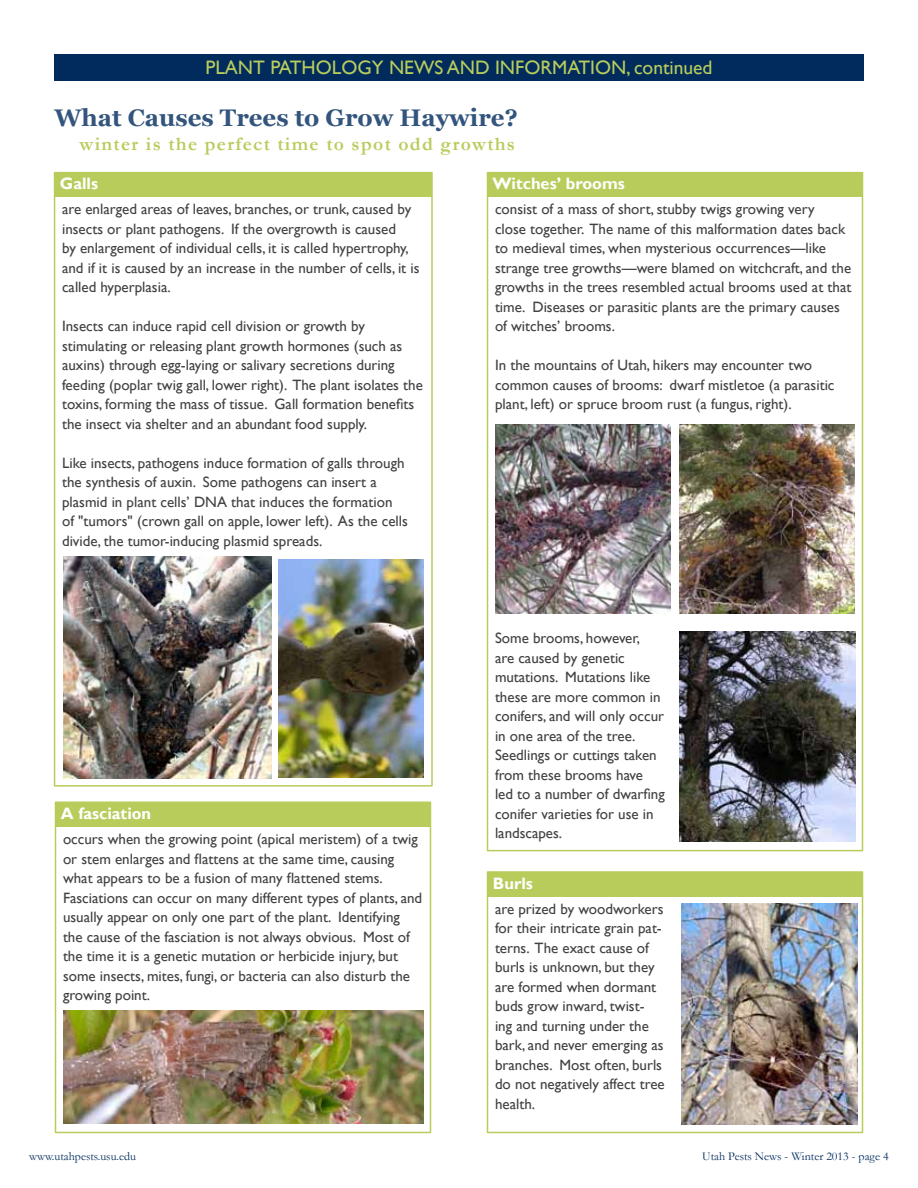
<style>
.page{position:relative;width:918px;height:1188px;background:#fff}
.page>*{position:absolute;margin:0;border:0;box-sizing:border-box;transform-origin:0 0}
.t1{font:700 24px "Georgia";color:#33557d}
.t2{font:19.5px "Gill Sans";color:#b8cc5c}
.t3{font:700 19.5px "Garamond";letter-spacing:.07em;color:#b8cc5c}
.t4{font:700 16.5px "Gill Sans";color:#fff}
.t5{font:15px/19.5px "Gill Sans";color:#414042}
.t6{font:12px "Garamond";color:#002b5c}
</style>
<div class="page">
<div style="left:487px;top:871px;width:376px;height:262px;border:2px solid #b8cc5c"></div>
<div style="left:55px;top:802px;width:376px;height:331px;border:2px solid #b8cc5c"></div>
<div style="left:56px;top:802px;width:374px;height:25px;background:#b8cc5c"></div>
<div style="left:54px;top:172px;width:379px;height:615px;border:2px solid #b8cc5c"></div>
<div style="left:487px;top:172px;width:376px;height:679px;border:2px solid #b8cc5c"></div>
<div style="left:54px;top:54px;width:810px;height:27px;background:#002b5c"></div>
<img style="left:64px;top:1011px;width:360px;height:112px">
<img style="left:64px;top:557px;width:207px;height:222px">
<img style="left:681px;top:903px;width:176px;height:222px">
<img style="left:495px;top:425px;width:175px;height:188px">
<img style="left:680px;top:425px;width:175px;height:188px">
<img style="left:279px;top:560px;width:145px;height:218px">
<div style="left:55px;top:173px;width:377px;height:24px;background:#b8cc5c"></div>
<div style="left:487px;top:173px;width:375px;height:24px;background:#b8cc5c"></div>
<div style="left:488px;top:872px;width:374px;height:25px;background:#b8cc5c"></div>
<img style="left:679px;top:632px;width:176px;height:209px">
<h2 class="t2" style="left:205px;top:56px;width:198px">PLANT PATHOLOGY news</h2>
<h2 class="t2" style="left:447px;top:56px;width:15px">and</h2>
<h2 class="t2" style="left:495px;top:56px;width:13px">information</h2>
<h2 class="t2" style="left:626px;top:56px;width:88px">, continued</h2>
<h1 class="t1" style="left:55px;top:103px;width:465px">What Causes Trees to Grow Haywire?</h1>
<h2 class="t3" style="left:80px;top:130px;width:437px">winter is the perfect time to spot odd growths</h2>
<p class="t4" style="left:60px;top:174px;width:40px">Galls</p>
<p class="t4" style="left:492px;top:174px;width:134px">Witches’ brooms</p>
<p class="t5" style="left:62px;top:200px;width:359px">are enlarged areas of leaves, branches, or trunk, caused by insects or plant pathogens. If the overgrowth is caused<br>by enlargement of individual cells, it is called hypertrophy, and if it is caused by an increase in the number of cells, it is called hyperplasia.</p>
<p class="t5" style="left:62px;top:317px;width:362px">Insects can induce rapid cell division or growth by stimulating or releasing plant growth hormones (such as auxins) through egg-laying or salivary secretions during feeding (poplar twig gall, lower right). The plant isolates the toxins, forming the mass of tissue. Gall formation benefits the insect via shelter and an abundant food supply.</p>
<p class="t5" style="left:62px;top:453px;width:347px">Like insects, pathogens induce formation of galls through the synthesis of auxin. Some pathogens can insert a plasmid in plant cells’ DNA that induces the formation of "tumors" (crown gall on apple, lower left). As the cells divide, the tumor-inducing plasmid spreads.</p>
<p class="t4" style="left:61px;top:804px;width:92px">A fasciation</p>
<p class="t5" style="left:63px;top:829px;width:361px">occurs when the growing point (apical meristem) of a twig or stem enlarges and flattens at the same time, causing what appears to be a fusion of many flattened stems.<br>Fasciations can occur on many different types of plants, and usually appear on only one part of the plant. Identifying the cause of the fasciation is not always obvious. Most of the time it is a genetic mutation or herbicide injury, but some insects, mites, fungi, or bacteria can also disturb the growing point.</p>
<p class="t5" style="left:495px;top:200px;width:358px">consist of a mass of short, stubby twigs growing very<br>close together. The name of this malformation dates back to medieval times, when mysterious occurrences—like strange tree growths—were blamed on witchcraft, and the growths in the trees resembled actual brooms used at that time. Diseases or parasitic plants are the primary causes of witches’ brooms.</p>
<p class="t5" style="left:495px;top:356px;width:341px">In the mountains of Utah, hikers may encounter two common causes of brooms: dwarf mistletoe (a parasitic plant, left) or spruce broom rust (a fungus, right).</p>
<p class="t5" style="left:495px;top:629px;width:171px">Some brooms, however,<br>are caused by genetic mutations. Mutations like these are more common in conifers, and will only occur in one area of the tree.<br>Seedlings or cuttings taken from these brooms have led to a number of dwarfing conifer varieties for use in landscapes.</p>
<p class="t4" style="left:493px;top:873px;width:42px">Burls</p>
<p class="t5" style="left:495px;top:899px;width:171px">are prized by woodworkers for their intricate grain pat&shy;terns. The exact cause of burls is unknown, but they are formed when dormant buds grow inward, twist&shy;ing and turning under the bark, and never emerging as branches. Most often, burls do not negatively affect tree health.</p>
<p class="t6" style="left:29px;top:1149px;width:108px">www.utahpests.usu.edu</p>
<p class="t6" style="left:702px;top:1149px;width:188px">Utah Pests News - Winter 2013 - page 4</p>
</div>
